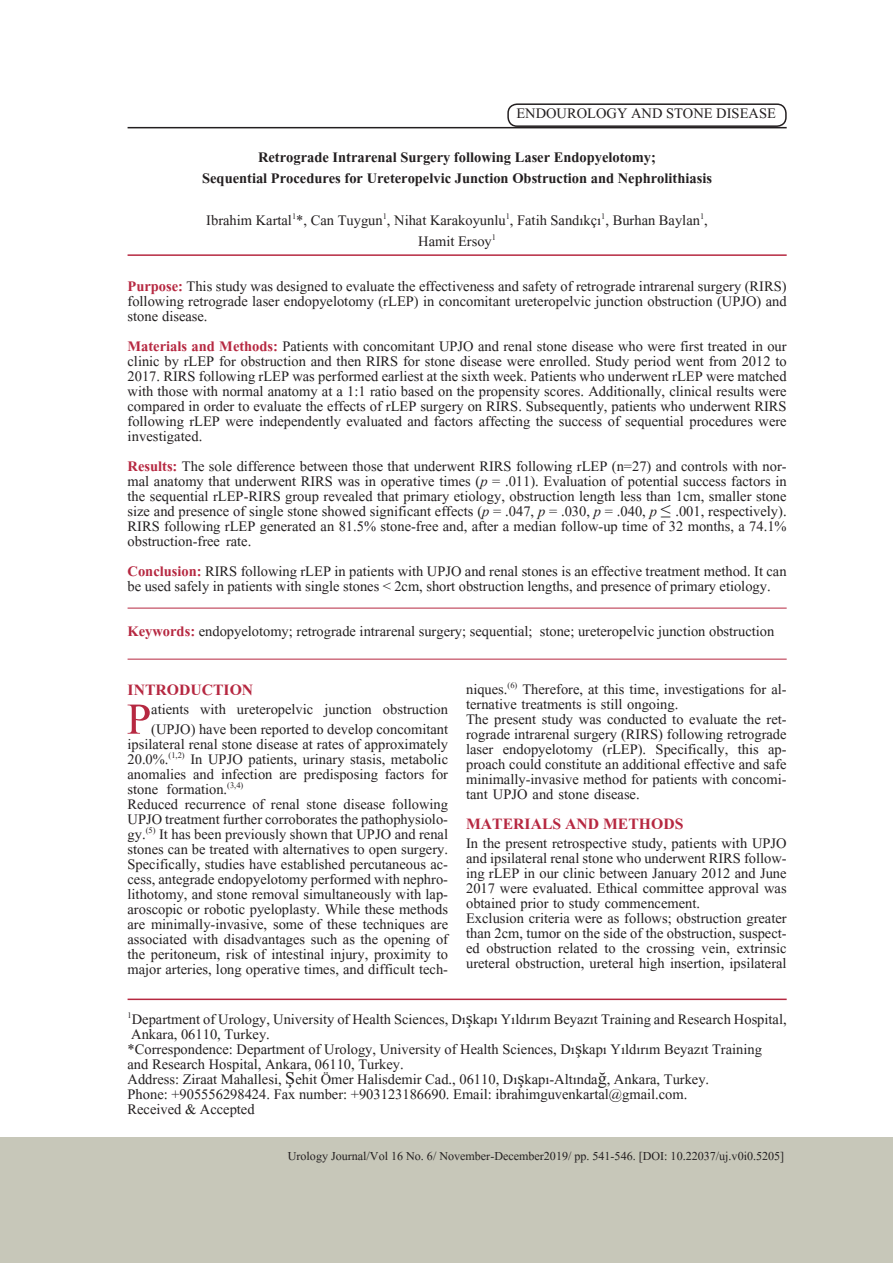
<style>
.page{position:relative;width:893px;height:1263px;background:#fff}
.page>*{position:absolute;margin:0;border:0;box-sizing:border-box;transform-origin:0 0}
.t1{font:54.6px "Aparajita";color:#b62841}
.t2{font:700 19.5px "Aparajita";color:#b62841}
.t3{font:18px/15px "Aparajita";color:#231f20;text-align:justify}
.t4{font:700 18px "Aparajita";color:#231f20}
.t5{font:15px "Aparajita";color:#231f20}
.s1{font-weight:700;color:#b62841}
.s2{font-style:italic}
.s3{font-family:"Times New Roman"}
</style>
<div class="page">
<div style="left:0;top:1137px;width:893px;height:126px;background:#c7c7b9"></div>
<hr style="left:128px;top:127px;width:659px;height:1px;background:#231f20">
<div style="left:507px;top:103px;width:280px;height:24px;border:2px solid #231f20;border-radius:9px"></div>
<hr style="left:128px;top:254px;width:659px;height:2px;background:#b62841">
<hr style="left:128px;top:608px;width:659px;height:1px;background:#b62841">
<hr style="left:128px;top:659px;width:659px;height:1px;background:#b62841">
<hr style="left:128px;top:998px;width:659px;height:2px;background:#b62841">
<p class="t3" style="left:516px;top:108px;width:261px">ENDOUROLOGY AND STONE DISEASE</p>
<p class="t4" style="left:258px;top:149px;width:399px">Retrograde Intrarenal Surgery following Laser Endopyelotomy;</p>
<p class="t4" style="left:202px;top:170px;width:511px">Sequential Procedures for Ureteropelvic Junction Obstruction and Nephrolithiasis</p>
<p class="t3" style="left:206px;top:214px;width:503px">Ibrahim Kartal<sup>1</sup>*, Can Tuygun<sup>1</sup>, Nihat Karakoyunlu<sup>1</sup>, Fatih Sandıkçı<sup>1</sup>, Burhan Baylan<sup>1</sup>,</p>
<p class="t3" style="left:418px;top:235px;width:79px">Hamit Ersoy<sup>1</sup></p>
<p class="t3" style="left:128px;top:280px;width:661px"><span class="s1">Purpose:</span> This study was designed to evaluate the effectiveness and safety of retrograde intrarenal surgery (RIRS) following retrograde laser endopyelotomy (rLEP) in concomitant ureteropelvic junction obstruction (UPJO) and stone disease.</p>
<p class="t3" style="left:128px;top:340px;width:661px"><span class="s1">Materials and Methods:</span> Patients with concomitant UPJO and renal stone disease who were first treated in our clinic by rLEP for obstruction and then RIRS for stone disease were enrolled. Study period went from 2012 to 2017. RIRS following rLEP was performed earliest at the sixth week. Patients who underwent rLEP were matched with those with normal anatomy at a 1:1 ratio based on the propensity scores. Additionally, clinical results were compared in order to evaluate the effects of rLEP surgery on RIRS. Subsequently, patients who underwent RIRS following rLEP were independently evaluated and factors affecting the success of sequential procedures were investigated.</p>
<p class="t3" style="left:128px;top:460px;width:661px"><span class="s1">Results:</span> The sole difference between those that underwent RIRS following rLEP (n=27) and controls with nor&shy;mal anatomy that underwent RIRS was in operative times (<span class="s2">p</span> = .011). Evaluation of potential success factors in the sequential rLEP-RIRS group revealed that primary etiology, obstruction length less than 1cm, smaller stone size and presence of single stone showed significant effects (<span class="s2">p</span> = .047, <span class="s2">p</span> = .030, <span class="s2">p</span> = .040, <span class="s2">p</span> <span class="s3">≤</span> .001, respectively).<br>RIRS following rLEP generated an 81.5% stone-free and, after a median follow-up time of 32 months, a 74.1% obstruction-free rate.</p>
<p class="t3" style="left:128px;top:565px;width:661px"><span class="s1">Conclusion:</span> RIRS following rLEP in patients with UPJO and renal stones is an effective treatment method. It can be used safely in patients with single stones &lt; 2cm, short obstruction lengths, and presence of primary etiology.</p>
<p class="t3" style="left:128px;top:625px;width:648px"><span class="s1">Keywords:</span> endopyelotomy; retrograde intrarenal surgery; sequential; stone; ureteropelvic junction obstruction</p>
<p class="t3" style="left:466px;top:683px;width:322px">niques.<sup>(6)</sup> Therefore, at this time, investigations for al&shy;ternative treatments is still ongoing.</p>
<p class="t3" style="left:466px;top:713px;width:322px">The present study was conducted to evaluate the ret&shy;rograde intrarenal surgery (RIRS) following retrograde laser endopyelotomy (rLEP). Specifically, this ap&shy;proach could constitute an additional effective and safe minimally-invasive method for patients with concomi&shy;tant UPJO and stone disease.</p>
<p class="t2" style="left:466px;top:814px;width:219px">MATERIALS AND METHODS</p>
<p class="t3" style="left:466px;top:838px;width:322px">In the present retrospective study, patients with UPJO and ipsilateral renal stone who underwent RIRS follow&shy;ing rLEP in our clinic between January 2012 and June 2017 were evaluated. Ethical committee approval was obtained prior to study commencement.</p>
<p class="t3" style="left:466px;top:913px;width:322px">Exclusion criteria were as follows; obstruction greater than 2cm, tumor on the side of the obstruction, suspect&shy;ed obstruction related to the crossing vein, extrinsic ureteral obstruction, ureteral high insertion, ipsilateral</p>
<p class="t2" style="left:128px;top:680px;width:127px">INTRODUCTION</p>
<p class="t1" style="left:127px;top:692px;width:26px">P</p>
<p class="t3" style="left:151px;top:701px;width:298px;line-height:19.5px">atients with ureteropelvic junction obstruction (UPJO) have been reported to develop concomitant</p>
<p class="t3" style="left:128px;top:738px;width:322px">ipsilateral renal stone disease at rates of approximately 20.0%.<sup>(1,2)</sup> In UPJO patients, urinary stasis, metabolic anomalies and infection are predisposing factors for stone formation.<sup>(3,4)</sup></p>
<p class="t3" style="left:128px;top:798px;width:322px">Reduced recurrence of renal stone disease following UPJO treatment further corroborates the pathophysiolo&shy;gy.<sup>(5)</sup> It has been previously shown that UPJO and renal stones can be treated with alternatives to open surgery.<br>Specifically, studies have established percutaneous ac&shy;cess, antegrade endopyelotomy performed with nephro&shy;lithotomy, and stone removal simultaneously with lap&shy;aroscopic or robotic pyeloplasty. While these methods are minimally-invasive, some of these techniques are associated with disadvantages such as the opening of the peritoneum, risk of intestinal injury, proximity to major arteries, long operative times, and difficult tech-</p>
<p class="t3" style="left:128px;top:1013px;width:661px"><sup>1</sup>Department of Urology, University of Health Sciences, Dı<span class="s3">ş</span>kapı Yıldırım Beyazıt Training and Research Hospital,</p>
<p class="t3" style="left:131px;top:1028px;width:140px">Ankara, 06110, Turkey.</p>
<p class="t3" style="left:128px;top:1043px;width:636px">*Correspondence: Department of Urology, University of Health Sciences, Dı<span class="s3">ş</span>kapı Yıldırım Beyazıt Training</p>
<p class="t3" style="left:128px;top:1058px;width:278px">and Research Hospital, Ankara, 06110, Turkey.</p>
<p class="t3" style="left:128px;top:1073px;width:583px">Address: Ziraat Mahallesi, <span class="s3">Ş</span>ehit Ömer Halisdemir Cad., 06110, Dı<span class="s3">ş</span>kapı-Altında<span class="s3">ğ</span>, Ankara, Turkey.</p>
<p class="t3" style="left:128px;top:1088px;width:561px">Phone: +905556298424. Fax number: +903123186690. Email: ibrahimguvenkartal@gmail.com.</p>
<p class="t3" style="left:128px;top:1103px;width:129px">Received &amp; Accepted</p>
<p class="t5" style="left:288px;top:1148px;width:498px">Urology Journal/Vol 16 No. 6/ November-December2019/ pp. 541-546. [DOI: 10.22037/uj.v0i0.5205]</p>
</div>
